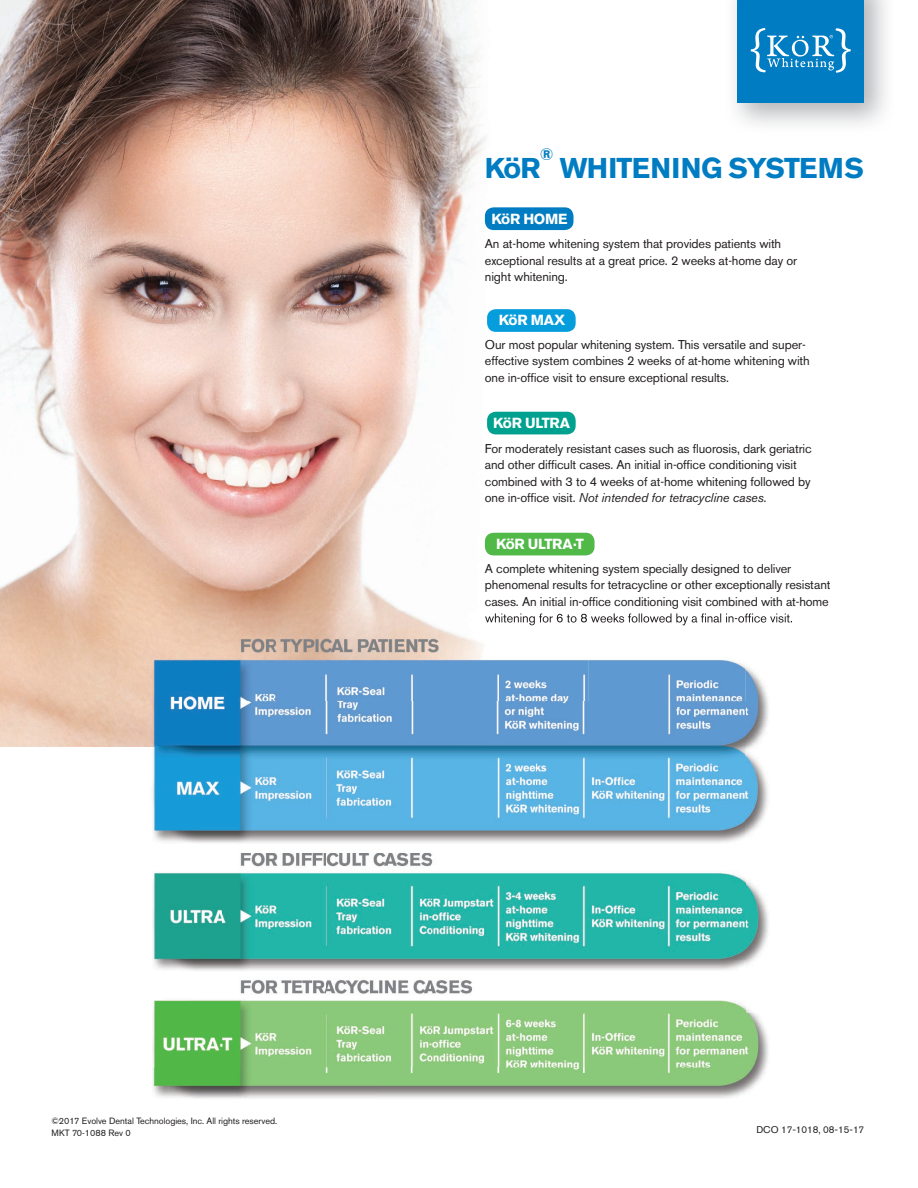
<style>
.page{position:relative;width:918px;height:1188px;background:#fff}
.page>*{position:absolute;margin:0;border:0;box-sizing:border-box;transform-origin:0 0}
.t1{font:700 28.5px "Akzidenz Grotesk BE";letter-spacing:-.03em;color:#007cc2}
.t2{font:700 16.5px "Akzidenz Grotesk BE";color:#007cc2}
.t3{font:700 14.55px "Akzidenz Grotesk BE";letter-spacing:-.025em;color:#fff}
.t4{font:12.6px/16.5px "Akzidenz Grotesk BE";letter-spacing:-.01em;color:#231f20}
.t5{font:9.75px "Akzidenz Grotesk Std";letter-spacing:-.005em;color:#231f20}
.t6{font:9px/11.7px "Akzidenz Grotesk BE";letter-spacing:-.005em;color:#231f20}
.s1{font-style:italic}
</style>
<div class="page">
<img style="left:0;top:0;width:576px;height:426px">
<img style="left:0;top:426px;width:204px;height:214px">
<img style="left:204px;top:426px;width:391px;height:185px">
<div style="left:485px;top:207px;width:89px;height:23px;background:#007cc2;border-radius:9px"></div>
<div style="left:487px;top:412px;width:89px;height:22px;background:#00a18f;border-radius:9px"></div>
<div style="left:485px;top:533px;width:110px;height:22px;background:#51b948;border-radius:9px"></div>
<div style="left:487px;top:309px;width:89px;height:23px;background:#069ddc;border-radius:9px"></div>
<img style="left:471px;top:132px;width:105px;height:62px">
<img style="left:734px;top:0;width:152px;height:125px">
<div style="left:737px;top:0;width:127px;height:102px;background:#007cc2"></div>
<svg style="left:751px;top:28px;width:100px;height:45px"></svg>
<img style="left:118px;top:611px;width:651px;height:488px">
<img style="left:485px;top:613px;width:307px;height:12px">
<h2 class="t2" style="left:540px;top:144px;width:15px">®</h2>
<h1 class="t1" style="left:560px;top:152px;width:305px">WHITENING SYSTEMS</h1>
<h1 class="t1" style="left:485px;top:152px;width:57px">KöR</h1>
<p class="t3" style="left:492px;top:210px;width:77px">KöR HOME</p>
<p class="t4" style="left:485px;top:236px;width:314px">An at-home whitening system that provides patients with exceptional results at a great price. 2 weeks at-home day or night whitening.</p>
<p class="t3" style="left:499px;top:312px;width:68px">KöR MAX</p>
<p class="t4" style="left:485px;top:336px;width:326px">Our most popular whitening system. This versatile and super&shy;effective system combines 2 weeks of at-home whitening with one in-office visit to ensure exceptional results.</p>
<p class="t3" style="left:493px;top:415px;width:78px">KöR ULTRA</p>
<p class="t4" style="left:485px;top:440px;width:328px">For moderately resistant cases such as fluorosis, dark geriatric and other difficult cases. An initial in-office conditioning visit combined with 3 to 4 weeks of at-home whitening followed by one in-office visit. <span class="s1">Not intended for tetracycline cases.</span></p>
<p class="t3" style="left:496px;top:535px;width:89px">KöR ULTRA.T</p>
<p class="t4" style="left:485px;top:560px;width:347px">A complete whitening system specially designed to deliver phenomenal results for tetracycline or other exceptionally resistant cases. An initial in-office conditioning visit combined with at-home</p>
<p class="t6" style="left:51px;top:1115px;width:227px">©2017 Evolve Dental Technologies, Inc. All rights reserved.<br>MKT 70-1088 Rev 0</p>
<p class="t5" style="left:756px;top:1124px;width:109px">DCO 17-1018, 08-15-17</p>
</div>
